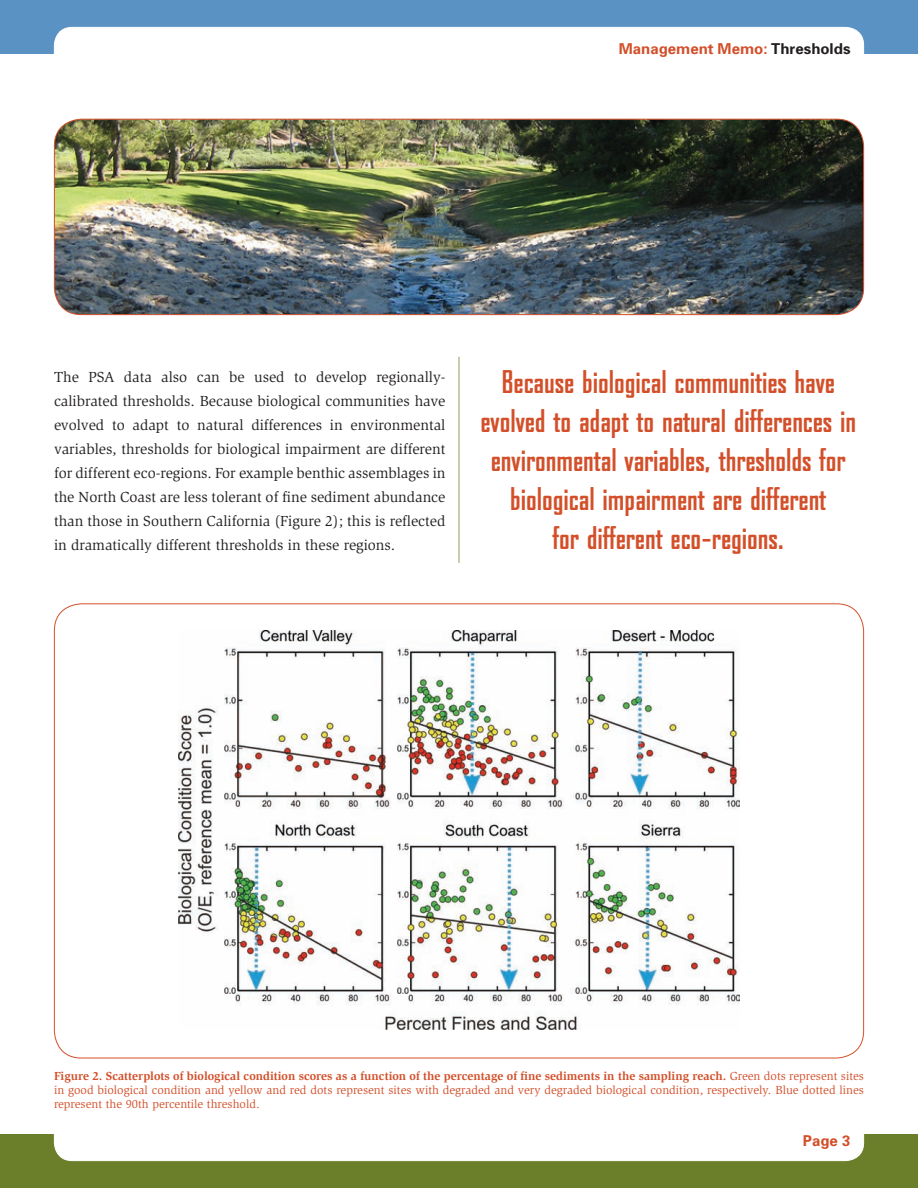
<style>
.page{position:relative;width:918px;height:1188px;background:#fff}
.page>*{position:absolute;margin:0;border:0;box-sizing:border-box;transform-origin:0 0}
.t1{font:700 30px/39px "Bureau Agency";color:#d34f29;text-align:center}
.t2{font:15px/24px "Slimbach";color:#231f20;text-align:justify}
.t3{font:700 15px "Univers";color:#d34f29}
.t4{font:12px/14.2px "Slimbach";color:#d34f29;text-align:justify}
.s1{color:#231f20}
.s2{font-weight:700}
</style>
<div class="page">
<div style="left:0;top:1134px;width:918px;height:54px;background:#6b7f2a"></div>
<div style="left:54px;top:1074px;width:810px;height:87px;background:#fff;border-radius:18px"></div>
<div style="left:54px;top:1073px;width:810px;height:88px;border:1px solid #fff;border-radius:18px"></div>
<div style="left:0;top:0;width:918px;height:54px;background:#5992c3"></div>
<div style="left:54px;top:27px;width:810px;height:87px;background:#fff;border-radius:18px"></div>
<div style="left:54px;top:27px;width:810px;height:88px;border:1px solid #fff;border-radius:18px"></div>
<hr style="left:459px;top:357px;width:1px;height:206px;background:#909c5a">
<img style="left:54px;top:119px;width:810px;height:196px">
<div style="left:54px;top:119px;width:810px;height:196px;border:1px solid #d34f29;border-radius:27px"></div>
<img style="left:178px;top:630px;width:562px;height:399px">
<p class="t3" style="left:619px;top:39px;width:233px">Management Memo: <span class="s1">Thresholds</span></p>
<p class="t2" style="left:54px;top:365px;width:393px">The PSA data also can be used to develop regionally&shy;calibrated thresholds. Because biological communities have evolved to adapt to natural differences in environmental variables, thresholds for biological impairment are different for different eco-regions. For example benthic assemblages in the North Coast are less tolerant of fne sediment abundance than those in Southern California (Figure 2); this is refected in dramatically different thresholds in these regions.</p>
<p class="t1" style="left:480px;top:363px;width:377px">Because biological communities have evolved to adapt to natural differences in environmental variables, thresholds for biological impairment are different<br>for different eco-regions.</p>
<p class="t4" style="left:54px;top:1069px;width:812px"><span class="s2">Figure 2. Scatterplots of biological condition scores as a function of the percentage of fne sediments in the sampling reach.</span> Green dots represent sites in good biological condition and yellow and red dots represent sites with degraded and very degraded biological condition, respectively. Blue dotted lines represent the 90th percentile threshold.</p>
<p class="t3" style="left:803px;top:1131px;width:49px">Page 3</p>
</div>
